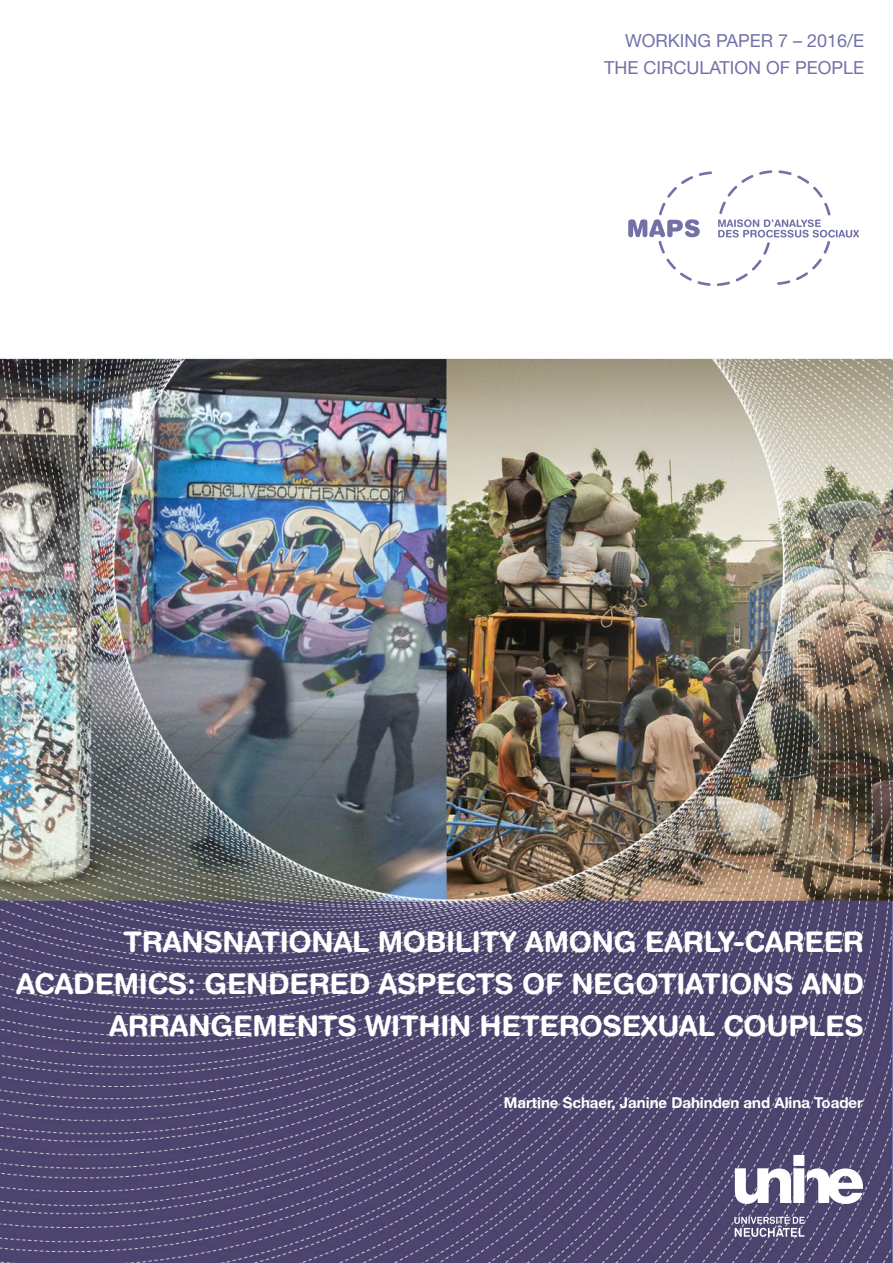
<style>
.page{position:relative;width:893px;height:1263px;background:#fff}
.page>*{position:absolute;margin:0;border:0;box-sizing:border-box;transform-origin:0 0}
.t1{font:700 28.5px/42px "Helvetica Rounded LT Std";letter-spacing:-.01em;color:#fff;text-align:right}
.t2{font:18px "Helvetica Neue LT Std";color:#7372a8}
.t3{font:700 15px "Helvetica Neue LT Std";color:#fff}
</style>
<div class="page">
<img style="left:0;top:358px;width:893px;height:905px">
<svg style="left:628px;top:170px;width:231px;height:116px"></svg>
<svg style="left:735px;top:1155px;width:128px;height:49px"></svg>
<svg style="left:734px;top:1214px;width:70px;height:23px;background:#87819d"></svg>
<p class="t2" style="left:625px;top:30px;width:241px">WORKING PAPER 7 – 2016/E</p>
<p class="t2" style="left:604px;top:56px;width:262px">THE CIRCULATION OF PEOPLE</p>
<p class="t1" style="left:16px;top:920px;width:849px">TRANSNATIONAL MOBILITY AMONG EARLY-CAREER<br>ACADEMICS: GENDERED ASPECTS OF NEGOTIATIONS AND<br>ARRANGEMENTS WITHIN HETEROSEXUAL COUPLES</p>
<p class="t3" style="left:504px;top:1094px;width:361px">Martine Schaer, Janine Dahinden and Alina Toader</p>
</div>
